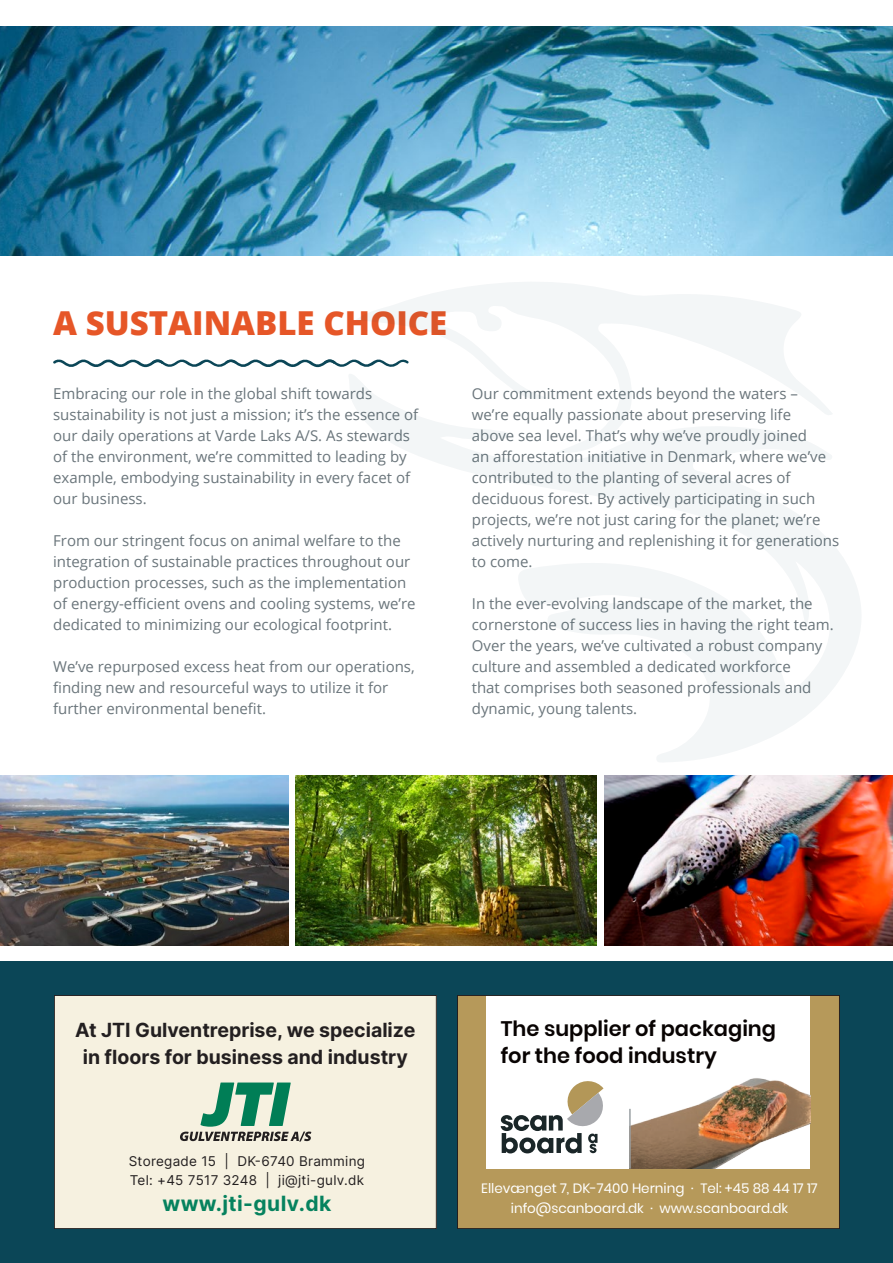
<style>
.page{position:relative;width:893px;height:1263px;background:#fff}
.page>*{position:absolute;margin:0;border:0;box-sizing:border-box;transform-origin:0 0}
.t1{font:800 33px "Open Sans";color:#e65627}
.t2{font:600 21px/27px "Poppins";color:#080302}
.t3{font:700 21px "Inter";letter-spacing:.02em;color:#06825e}
.t4{font:700 19.5px/26.4px "Inter";color:#231f20;text-align:center}
.t5{font:15px/21px "Open Sans";color:#6a757b}
.t6{font:13.5px/19.5px "Poppins";color:#fff;text-align:center}
.t7{font:13.5px/19.2px "Inter";letter-spacing:.02em;color:#231f20}
</style>
<div class="page">
<div style="left:0;top:961px;width:893px;height:302px;background:#0b4657"></div>
<div style="left:54px;top:995px;width:383px;height:234px;background:#f6f1e0"></div>
<svg style="left:180px;top:1082px;width:131px;height:59px"></svg>
<div style="left:54px;top:995px;width:383px;height:234px;border:1px solid #231f20"></div>
<div style="left:457px;top:995px;width:383px;height:234px;background:#b6995a"></div>
<div style="left:486px;top:995px;width:324px;height:173px;background:#fff"></div>
<svg style="left:501px;top:1081px;width:103px;height:72px"></svg>
<img style="left:629px;top:1078px;width:181px;height:90px">
<hr style="left:629px;top:1109px;width:2px;height:59px;background:#9ba1a4">
<div style="left:457px;top:995px;width:383px;height:234px;border:1px solid #231f20"></div>
<img style="left:0;top:27px;width:893px;height:228px">
<svg style="left:53px;top:359px;width:302px;height:9px"></svg>
<svg style="left:349px;top:374px;width:512px;height:388px"></svg>
<svg style="left:355px;top:282px;width:478px;height:173px"></svg>
<img style="left:0;top:776px;width:288px;height:170px">
<img style="left:295px;top:776px;width:301px;height:170px">
<img style="left:605px;top:776px;width:288px;height:170px">
<p class="t1" style="left:53px;top:298px;width:396px">A SUSTAINABLE CHOICE</p>
<p class="t5" style="left:53px;top:382px;width:367px">Embracing our role in the global shift towards sustainability is not just a mission; it’s the essence of our daily operations at Varde Laks A/S. As stewards of the environment, we’re committed to leading by example, embodying sustainability in every facet of our business.</p>
<p class="t5" style="left:53px;top:529px;width:364px">From our stringent focus on animal welfare to the integration of sustainable practices throughout our production processes, such as the implementation of energy-efficient ovens and cooling systems, we’re dedicated to minimizing our ecological footprint.</p>
<p class="t5" style="left:53px;top:655px;width:363px">We’ve repurposed excess heat from our operations, finding new and resourceful ways to utilize it for further environmental benefit.</p>
<p class="t5" style="left:472px;top:382px;width:369px">Our commitment extends beyond the waters –<br>we’re equally passionate about preserving life<br>above sea level. That’s why we’ve proudly joined<br>an afforestation initiative in Denmark, where we’ve contributed to the planting of several acres of deciduous forest. By actively participating in such projects, we’re not just caring for the planet; we’re actively nurturing and replenishing it for generations to come.</p>
<p class="t5" style="left:472px;top:592px;width:363px">In the ever-evolving landscape of the market, the cornerstone of success lies in having the right team.<br>Over the years, we’ve cultivated a robust company culture and assembled a dedicated workforce<br>that comprises both seasoned professionals and dynamic, young talents.</p>
<p class="t4" style="left:75px;top:1017px;width:342px">At JTI Gulventreprise, we specialize in floors for business and industry</p>
<p class="t7" style="left:129px;top:1151px;width:238px">Storegade 15 | DK-6740 Bramming<br>Tel: +45 7517 3248 | ji@jti-gulv.dk</p>
<p class="t3" style="left:162px;top:1188px;width:171px">www.jti-gulv.dk</p>
<p class="t2" style="left:501px;top:1015px;width:277px">The supplier of packaging for the food industry</p>
<p class="t6" style="left:481px;top:1179px;width:338px">Ellevænget 7, DK-7400 Herning · Tel: +45 88 44 17 17 info@scanboard.dk · www.scanboard.dk</p>
</div>
